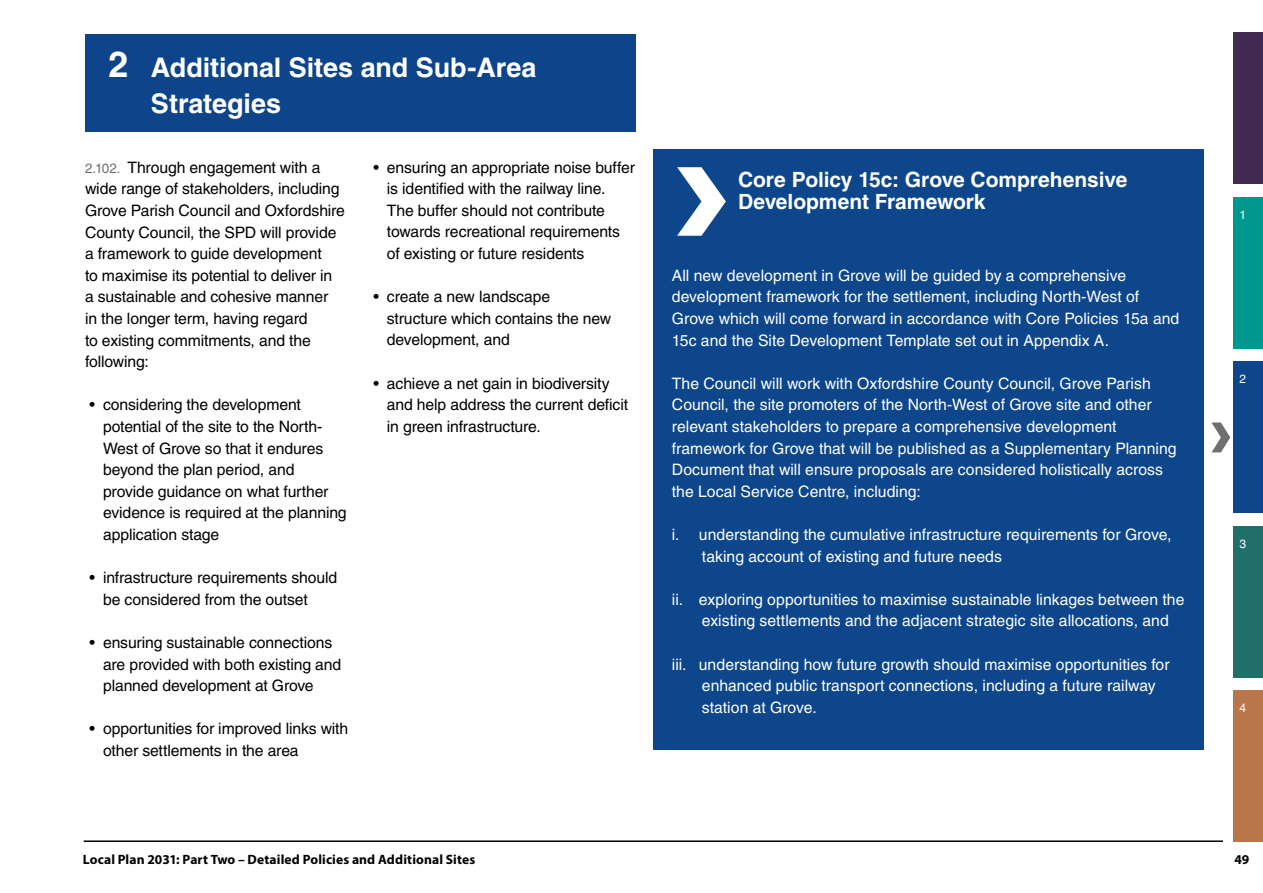
<style>
.page{position:relative;width:1263px;height:893px;background:#fff}
.page>*{position:absolute;margin:0;border:0;box-sizing:border-box;transform-origin:0 0}
.t1{font:700 27px/36px "Helvetica";letter-spacing:-.005em;color:#fff}
.t2{font:700 21px/22.5px "Helvetica";letter-spacing:-.005em;color:#fff}
.t3{font:15.75px/21.6px "Helvetica";letter-spacing:-.01em;color:#000}
.t4{font:15.75px/21.6px "Helvetica";color:#fff}
.t5{font:700 13.5px "Myriad Pro";letter-spacing:.01em;color:#000}
.t6{font:12px "Helvetica";color:#fff}
.s1{font-size:36px}
.s2{font-size:13.5px;color:#706f6f}
</style>
<div class="page">
<hr style="left:84px;top:840px;width:1139px;height:2px;background:#000">
<div style="left:1233px;top:691px;width:30px;height:151px;background:#b9764b"></div>
<div style="left:1233px;top:526px;width:30px;height:151px;background:#216f69"></div>
<div style="left:1233px;top:362px;width:30px;height:151px;background:#0d468a"></div>
<div style="left:1233px;top:197px;width:30px;height:151px;background:#00978f"></div>
<div style="left:1233px;top:33px;width:30px;height:151px;background:#422b51"></div>
<svg style="left:1211px;top:422px;width:19px;height:30px"></svg>
<div style="left:85px;top:34px;width:551px;height:97px;background:#0e458a"></div>
<div style="left:653px;top:149px;width:550px;height:600px;background:#0d468a"></div>
<svg style="left:677px;top:167px;width:49px;height:69px"></svg>
<h1 class="t1" style="left:151px;top:49px;width:387px;text-indent:-43px"><span class="s1">2</span> Additional Sites and Sub-Area<br>Strategies</h1>
<p class="t3" style="left:85px;top:156px;width:261px"><span class="s2">2.102.</span> Through engagement with a wide range of stakeholders, including Grove Parish Council and Oxfordshire County Council, the SPD will provide a framework to guide development<br>to maximise its potential to deliver in<br>a sustainable and cohesive manner<br>in the longer term, having regard<br>to existing commitments, and the following:</p>
<p class="t3" style="left:103px;top:394px;width:245px;text-indent:-13px">• considering the development potential of the site to the North-<br>West of Grove so that it endures beyond the plan period, and provide guidance on what further evidence is required at the planning application stage</p>
<p class="t3" style="left:103px;top:567px;width:236px;text-indent:-13px">• infrastructure requirements should be considered from the outset</p>
<p class="t3" style="left:103px;top:632px;width:240px;text-indent:-13px">• ensuring sustainable connections are provided with both existing and planned development at Grove</p>
<p class="t3" style="left:103px;top:718px;width:247px;text-indent:-13px">• opportunities for improved links with other settlements in the area</p>
<p class="t3" style="left:387px;top:156px;width:250px;text-indent:-13px">• ensuring an appropriate noise buffer is identified with the railway line.<br>The buffer should not contribute towards recreational requirements of existing or future residents</p>
<p class="t3" style="left:387px;top:286px;width:226px;text-indent:-13px">• create a new landscape structure which contains the new development, and</p>
<p class="t3" style="left:387px;top:372px;width:243px;text-indent:-13px">• achieve a net gain in biodiversity and help address the current deficit in green infrastructure.</p>
<h2 class="t2" style="left:738px;top:168px;width:391px">Core Policy 15c: Grove Comprehensive<br>Development Framework</h2>
<p class="t4" style="left:672px;top:264px;width:509px">All new development in Grove will be guided by a comprehensive development framework for the settlement, including North-West of Grove which will come forward in accordance with Core Policies 15a and 15c and the Site Development Template set out in Appendix A.</p>
<p class="t4" style="left:672px;top:372px;width:506px">The Council will work with Oxfordshire County Council, Grove Parish Council, the site promoters of the North-West of Grove site and other relevant stakeholders to prepare a comprehensive development framework for Grove that will be published as a Supplementary Planning Document that will ensure proposals are considered holistically across the Local Service Centre, including:</p>
<p class="t4" style="left:702px;top:524px;width:471px;text-indent:-30px">i. understanding the cumulative infrastructure requirements for Grove, taking account of existing and future needs</p>
<p class="t4" style="left:702px;top:588px;width:484px;text-indent:-30px">ii. exploring opportunities to maximise sustainable linkages between the existing settlements and the adjacent strategic site allocations, and</p>
<p class="t4" style="left:702px;top:653px;width:469px;text-indent:-30px">iii. understanding how future growth should maximise opportunities for enhanced public transport connections, including a future railway station at Grove.</p>
<p class="t6" style="left:1239px;top:208px;width:8px">1</p>
<p class="t6" style="left:1239px;top:372px;width:8px">2</p>
<p class="t6" style="left:1239px;top:537px;width:8px">3</p>
<p class="t6" style="left:1239px;top:700px;width:8px">4</p>
<p class="t5" style="left:83px;top:851px;width:394px">Local Plan 2031: Part Two – Detailed Policies and Additional Sites</p>
<p class="t5" style="left:1234px;top:851px;width:17px">49</p>
</div>
